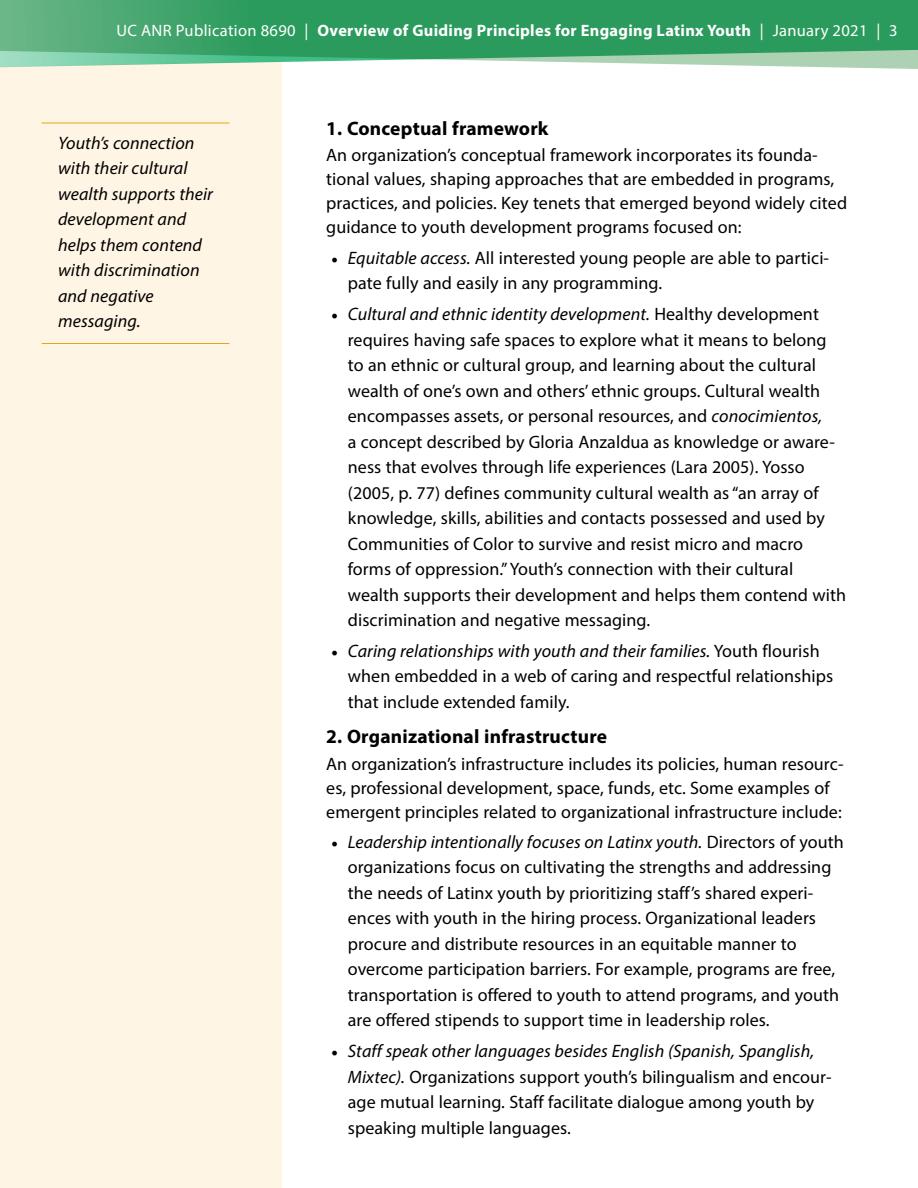
<style>
.page{position:relative;width:918px;height:1188px;background:#fff}
.page>*{position:absolute;margin:0;border:0;box-sizing:border-box;transform-origin:0 0}
.t1{font:700 19.5px "Myriad Pro";letter-spacing:.01em;color:#000}
.t2{font:18px/25.5px "Myriad Pro";letter-spacing:.005em;color:#000}
.t3{font:italic 18px/25.5px "Myriad Pro";letter-spacing:.005em;color:#000}
.t4{font:700 16.5px "Myriad Pro";letter-spacing:.02em;color:#fff}
.s1{font-weight:400}
.s2{font-family:"Minion Pro";font-weight:500}
.s3{font-style:italic}
</style>
<div class="page">
<div style="left:0;top:69px;width:282px;height:1119px;background:#fff5e4"></div>
<svg style="left:0;top:0;width:918px;height:69px;background:#4fac77"></svg>
<hr style="left:42px;top:343px;width:188px;height:1px;background:#e5a812">
<hr style="left:42px;top:123px;width:188px;height:1px;background:#e5a812">
<p class="t4" style="left:116px;top:19px;width:783px"><span class="s1">UC ANR Publication 8690 |</span> Overview of Guiding Principles for Engaging Latinx Youth <span class="s1">| January 2021 | 3</span></p>
<p class="t3" style="left:58px;top:129px;width:156px">Youth’s connection with their cultural wealth supports their development and helps them contend with discrimination and negative messaging.</p>
<p class="t1" style="left:326px;top:116px;width:224px">1. Conceptual framework</p>
<p class="t2" style="left:326px;top:143px;width:522px;line-height:24px">An organization’s conceptual framework incorporates its founda&shy;tional values, shaping approaches that are embedded in programs, practices, and policies. Key tenets that emerged beyond widely cited guidance to youth development programs focused on:</p>
<p class="t2" style="left:348px;top:245px;width:483px;text-indent:-17px"><span class="s2">•</span> <span class="s3">Equitable access.</span> All interested young people are able to partici&shy;pate fully and easily in any programming.</p>
<p class="t2" style="left:348px;top:301px;width:500px;text-indent:-17px"><span class="s2">•</span> <span class="s3">Cultural and ethnic identity development.</span> Healthy development requires having safe spaces to explore what it means to belong to an ethnic or cultural group, and learning about the cultural wealth of one’s own and others’ ethnic groups. Cultural wealth encompasses assets, or personal resources, and <span class="s3">conocimientos,<br></span>a concept described by Gloria Anzaldua as knowledge or aware&shy;ness that evolves through life experiences (Lara 2005). Yosso (2005, p. 77) defines community cultural wealth as “an array of knowledge, skills, abilities and contacts possessed and used by Communities of Color to survive and resist micro and macro forms of oppression.” Youth’s connection with their cultural wealth supports their development and helps them contend with discrimination and negative messaging.</p>
<p class="t2" style="left:348px;top:638px;width:487px;text-indent:-17px"><span class="s2">•</span> <span class="s3">Caring relationships with youth and their families.</span> Youth flourish when embedded in a web of caring and respectful relationships that include extended family.</p>
<p class="t1" style="left:326px;top:724px;width:282px">2. Organizational infrastructure</p>
<p class="t2" style="left:326px;top:751px;width:519px;line-height:24px">An organization’s infrastructure includes its policies, human resourc&shy;es, professional development, space, funds, etc. Some examples of emergent principles related to organizational infrastructure include:</p>
<p class="t2" style="left:348px;top:829px;width:497px;text-indent:-17px"><span class="s2">•</span> <span class="s3">Leadership intentionally focuses on Latinx youth.</span> Directors of youth organizations focus on cultivating the strengths and addressing the needs of Latinx youth by prioritizing staff’s shared experi&shy;ences with youth in the hiring process. Organizational leaders procure and distribute resources in an equitable manner to overcome participation barriers. For example, programs are free, transportation is offered to youth to attend programs, and youth are offered stipends to support time in leadership roles.</p>
<p class="t2" style="left:348px;top:1038px;width:485px;text-indent:-17px"><span class="s2">•</span> <span class="s3">Staff speak other languages besides English (Spanish, Spanglish, Mixtec).</span> Organizations support youth’s bilingualism and encour&shy;age mutual learning. Staff facilitate dialogue among youth by speaking multiple languages.</p>
</div>
